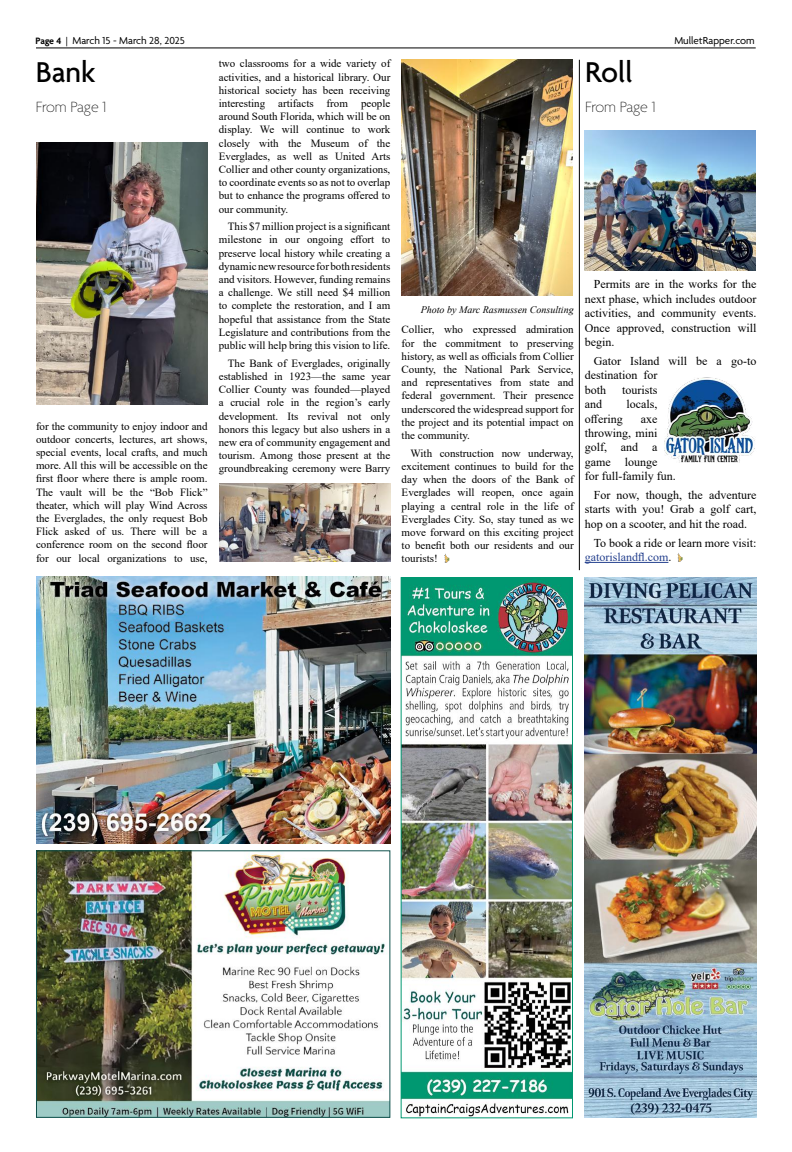
<style>
.page{position:relative;width:792px;height:1152px;background:#fff}
.page>*{position:absolute;margin:0;border:0;box-sizing:border-box;transform-origin:0 0}
.t1{font:500 31px "Agenda";color:#000}
.t2{font:100 16px "Agenda";letter-spacing:-.015em;color:#000}
.t3{font:12px/14.4px "Times New Roman";color:#000}
.t4{font:11px/13.2px "Times New Roman";color:#000;text-align:justify}
.t5{font:11px "Agenda";color:#000}
.t6{font:italic 10px "Times New Roman";color:#000}
.s1{font-weight:600;font-size:10px}
.s2{font-size:10px}
.s3{color:#24408e}
</style>
<div class="page">
<img style="left:403px;top:579px;width:168px;height:537px">
<div style="left:401px;top:577px;width:172px;height:541px;border:1px solid #009871"></div>
<img style="left:36px;top:577px;width:354px;height:266px">
<svg style="left:444px;top:553px;width:6px;height:10px"></svg>
<img style="left:36px;top:143px;width:172px;height:262px">
<img style="left:402px;top:60px;width:171px;height:235px">
<img style="left:219px;top:484px;width:171px;height:78px">
<img style="left:38px;top:852px;width:350px;height:264px">
<div style="left:36px;top:850px;width:354px;height:268px;border:1px solid #0f504b"></div>
<hr style="left:579px;top:60px;width:1px;height:510px;background:#000">
<hr style="left:585px;top:562px;width:83px;height:1px;background:#24408e">
<img style="left:585px;top:578px;width:171px;height:540px">
<svg style="left:678px;top:553px;width:5px;height:9px"></svg>
<img style="left:584px;top:131px;width:172px;height:140px">
<img style="left:664px;top:377px;width:91px;height:86px">
<hr style="left:36px;top:48px;width:720px;height:1px;background:#000">
<p class="t5" style="left:36px;top:34px;width:151px"><span class="s1">Page 4</span> <span class="s2">|</span> March 15 - March 28, 2025</p>
<p class="t5" style="left:674px;top:34px;width:82px">MulletRapper.com</p>
<h1 class="t1" style="left:36px;top:55px;width:61px">Bank</h1>
<h2 class="t2" style="left:36px;top:98px;width:72px">From Page 1</h2>
<p class="t4" style="left:36px;top:419px;width:173px">for the community to enjoy indoor and outdoor concerts, lectures, art shows, special events, local crafts, and much more. All this will be accessible on the first floor where there is ample room.<br>The vault will be the “Bob Flick” theater, which will play Wind Across the Everglades, the only request Bob Flick asked of us. There will be a conference room on the second floor for our local organizations to use,</p>
<p class="t4" style="left:219px;top:57px;width:173px">two classrooms for a wide variety of activities, and a historical library. Our historical society has been receiving interesting artifacts from people around South Florida, which will be on display. We will continue to work closely with the Museum of the Everglades, as well as United Arts Collier and other county organizations, to coordinate events so as not to overlap but to enhance the programs offered to our community.</p>
<p class="t4" style="left:219px;top:220px;width:173px;text-indent:9px">This $7 million project is a significant milestone in our ongoing effort to preserve local history while creating a dynamic new resource for both residents and visitors. However, funding remains a challenge. We still need $4 million to complete the restoration, and I am hopeful that assistance from the State Legislature and contributions from the public will help bring this vision to life.</p>
<p class="t4" style="left:219px;top:356px;width:173px;text-indent:9px">The Bank of Everglades, originally established in 1923—the same year Collier County was founded—played a crucial role in the region’s early development. Its revival not only honors this legacy but also ushers in a new era of community engagement and tourism. Among those present at the groundbreaking ceremony were Barry</p>
<h1 class="t1" style="left:585px;top:55px;width:49px">Roll</h1>
<h2 class="t2" style="left:585px;top:98px;width:72px">From Page 1</h2>
<p class="t6" style="left:421px;top:302px;width:154px">Photo by Marc Rasmussen Consulting</p>
<p class="t4" style="left:402px;top:323px;width:174px">Collier, who expressed admiration for the commitment to preserving history, as well as officials from Collier County, the National Park Service, and representatives from state and federal government. Their presence underscored the widespread support for the project and its potential impact on the community.</p>
<p class="t4" style="left:402px;top:446px;width:174px;text-indent:9px">With construction now underway, excitement continues to build for the day when the doors of the Bank of Everglades will reopen, once again playing a central role in the life of Everglades City. So, stay tuned as we move forward on this exciting project to benefit both our residents and our tourists!</p>
<p class="t3" style="left:585px;top:277px;width:173px;text-align:justify;text-indent:9px">Permits are in the works for the next phase, which includes outdoor activities, and community events.<br>Once approved, construction will begin.</p>
<p class="t3" style="left:585px;top:353px;width:173px;text-indent:9px">Gator Island will be a go-to destination for<br>both</p>
<p class="t3" style="left:622px;top:382px;width:37px">tourists</p>
<p class="t3" style="left:585px;top:397px;width:19px">and</p>
<p class="t3" style="left:626px;top:397px;width:32px">locals,</p>
<p class="t3" style="left:585px;top:411px;width:39px">offering</p>
<p class="t3" style="left:585px;top:411px;width:92px;text-indent:56px">axe throwing, mini golf, and a game lounge<br>for full-family fun.</p>
<p class="t3" style="left:585px;top:487px;width:173px;text-align:justify;text-indent:9px">For now, though, the adventure starts with you! Grab a golf cart, hop on a scooter, and hit the road.</p>
<p class="t3" style="left:585px;top:535px;width:173px;text-indent:9px">To book a ride or learn more visit: <span class="s3">gatorislandfl.com</span>.</p>
</div>
